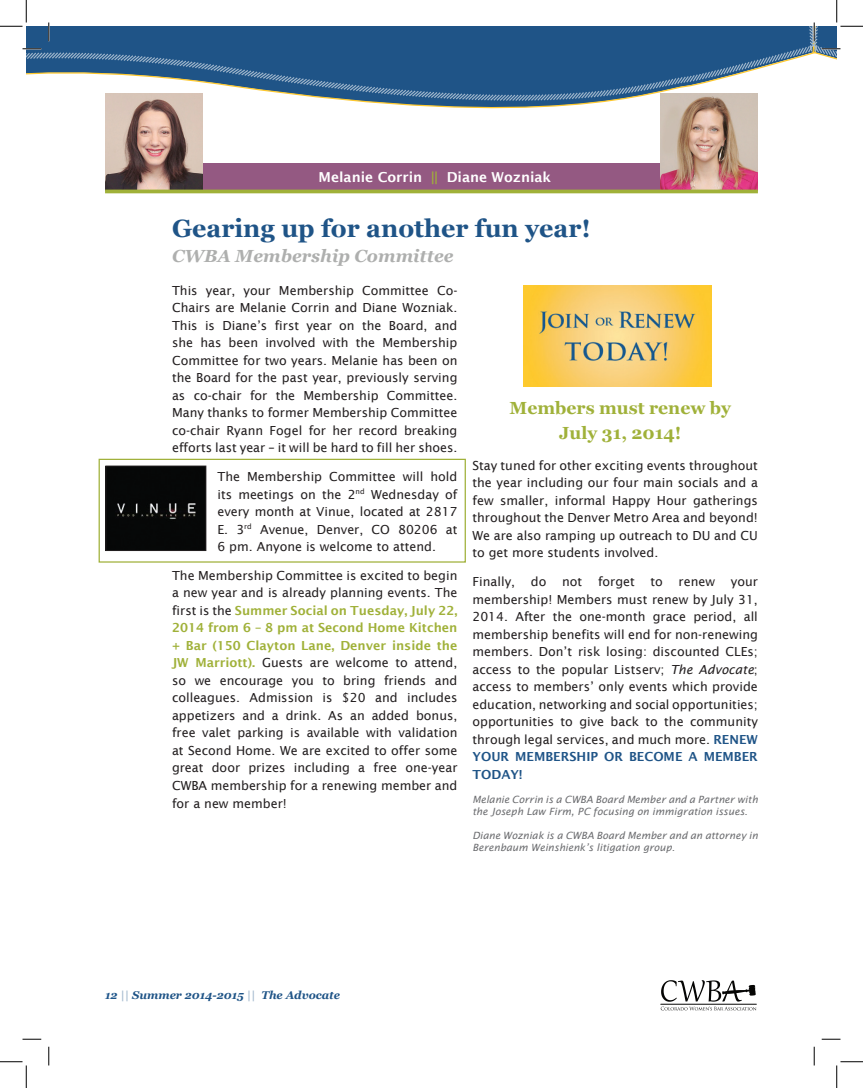
<style>
.page{position:relative;width:863px;height:1088px;background:#fff}
.page>*{position:absolute;margin:0;border:0;box-sizing:border-box;transform-origin:0 0}
.t1{font:700 25px "Georgia";color:#1f5487}
.t2{font:700 17.5px/25px "Georgia";color:#a0b139;text-align:center}
.t3{font:italic 700 17.5px "Georgia";color:#aeafae}
.t4{font:600 13.75px "Lucida Sans";color:#fff}
.t5{font:12.5px/17.5px "Lucida Sans";color:#231f20;text-align:justify}
.t6{font:600 12.5px "Lucida Sans";color:#1f5487}
.t7{font:italic 700 11.25px "Georgia";color:#1f5487}
.t8{font:italic 10px/12.5px "Lucida Sans";color:#6c6d70}
.s1{color:#a0b139}
.s2{font-weight:600;color:#a0b139}
.s3{font-style:italic}
.s4{font-weight:600;color:#1f5487}
.s5{color:#1f568b}
.s6{color:#a2b8cd}
</style>
<div class="page">
<svg style="left:660px;top:980px;width:96px;height:30px"></svg>
<svg style="left:202px;top:102px;width:402px;height:32px"></svg>
<svg style="left:26px;top:26px;width:783px;height:76px;background:#48729a"></svg>
<div style="left:200px;top:163px;width:463px;height:27px;background:#945982"></div>
<img style="left:660px;top:93px;width:98px;height:96px">
<img style="left:105px;top:93px;width:97px;height:96px">
<svg style="left:105px;top:189px;width:653px;height:4px;background:#9ea443"></svg>
<img style="left:523px;top:285px;width:188px;height:102px">
<div style="left:107px;top:468px;width:97px;height:81px;background:#060808"></div>
<div style="left:105px;top:466px;width:101px;height:85px;border:1px solid #231f20"></div>
<div style="left:99px;top:459px;width:367px;height:103px;border:1px solid #a0b139"></div>
<svg style="left:22px;top:48px;width:19px;height:2px"></svg>
<svg style="left:22px;top:1038px;width:19px;height:2px"></svg>
<svg style="left:821px;top:1038px;width:19px;height:2px"></svg>
<svg style="left:48px;top:22px;width:2px;height:19px"></svg>
<svg style="left:48px;top:1046px;width:2px;height:19px"></svg>
<svg style="left:813px;top:1046px;width:2px;height:19px"></svg>
<svg style="left:0;top:0;width:27px;height:27px"></svg>
<svg style="left:0;top:1061px;width:27px;height:27px"></svg>
<svg style="left:809px;top:0;width:53px;height:60px"></svg>
<svg style="left:836px;top:1061px;width:26px;height:27px"></svg>
<p class="t4" style="left:318px;top:169px;width:234px">Melanie Corrin <span class="s1">||</span> Diane Wozniak</p>
<h1 class="t1" style="left:172px;top:212px;width:420px">Gearing up for another fun year!</h1>
<h2 class="t3" style="left:172px;top:245px;width:283px">CWBA Membership Committee</h2>
<p class="t5" style="left:172px;top:281px;width:287px">This year, your Membership Committee Co-Chairs are Melanie Corrin and Diane Wozniak.<br>This is Diane’s first year on the Board, and she has been involved with the Membership Committee for two years. Melanie has been on the Board for the past year, previously serving as co-chair for the Membership Committee.<br>Many thanks to former Membership Committee co-chair Ryann Fogel for her record breaking efforts last year – it will be hard to fill her shoes.</p>
<p class="t5" style="left:217px;top:468px;width:241px">The Membership Committee will hold its meetings on the 2<sup>nd</sup> Wednesday of every month at Vinue, located at 2817<br>E. 3<sup>rd</sup> Avenue, Denver, CO 80206 at 6 pm. Anyone is welcome to attend.</p>
<p class="t5" style="left:172px;top:566px;width:287px">The Membership Committee is excited to begin a new year and is already planning events. The first is the <span class="s2">Summer Social on Tuesday, July 22, 2014 from 6 – 8 pm at Second Home Kitchen + Bar (150 Clayton Lane, Denver inside the JW Marriott).</span> Guests are welcome to attend, so we encourage you to bring friends and colleagues. Admission is $20 and includes appetizers and a drink. As an added bonus, free valet parking is available with validation at Second Home. We are excited to offer some great door prizes including a free one-year CWBA membership for a renewing member and for a new member!</p>
<h2 class="t2" style="left:509px;top:395px;width:223px">Members must renew by<br>July 31, 2014!</h2>
<p class="t5" style="left:472px;top:456px;width:287px">Stay tuned for other exciting events throughout the year including our four main socials and a few smaller, informal Happy Hour gatherings throughout the Denver Metro Area and beyond!<br>We are also ramping up outreach to DU and CU to get more students involved.</p>
<p class="t5" style="left:472px;top:573px;width:44px">Finally,</p>
<p class="t5" style="left:531px;top:573px;width:17px">do</p>
<p class="t5" style="left:562px;top:573px;width:22px">not</p>
<p class="t5" style="left:598px;top:573px;width:38px">forget</p>
<p class="t5" style="left:650px;top:573px;width:14px">to</p>
<p class="t5" style="left:678px;top:573px;width:38px">renew</p>
<p class="t5" style="left:472px;top:573px;width:287px;text-indent:258px">your membership! Members must renew by July 31, 2014. After the one-month grace period, all membership benefits will end for non-renewing members. Don’t risk losing: discounted CLEs; access to the popular Listserv; <span class="s3">The Advocate</span>; access to members’ only events which provide education, networking and social opportunities; opportunities to give back to the community through legal services, and much more. <span class="s4">RENEW YOUR</span></p>
<p class="t6" style="left:515px;top:749px;width:11px">MEM</p>
<p class="t6" style="left:545px;top:749px;width:69px">BERSHIP OR</p>
<p class="t6" style="left:629px;top:749px;width:35px">BECOME</p>
<p class="t6" style="left:688px;top:749px;width:26px">A MEM</p>
<p class="t6" style="left:734px;top:749px;width:17px">BER</p>
<p class="t6" style="left:472px;top:767px;width:51px">TODAY!</p>
<p class="t8" style="left:472px;top:792px;width:287px">Melanie Corrin is a CWBA Board Member and a Partner with the Joseph Law Firm, PC focusing on immigration issues.</p>
<p class="t8" style="left:472px;top:829px;width:287px">Diane Wozniak is a CWBA Board Member and an attorney in<br>Berenbaum Weinshienk’s litigation group.</p>
<p class="t7" style="left:105px;top:987px;width:237px"><span class="s5">12</span> <span class="s6">||</span> Summer 2014-2015 <span class="s6">||</span> The Advocate</p>
</div>
